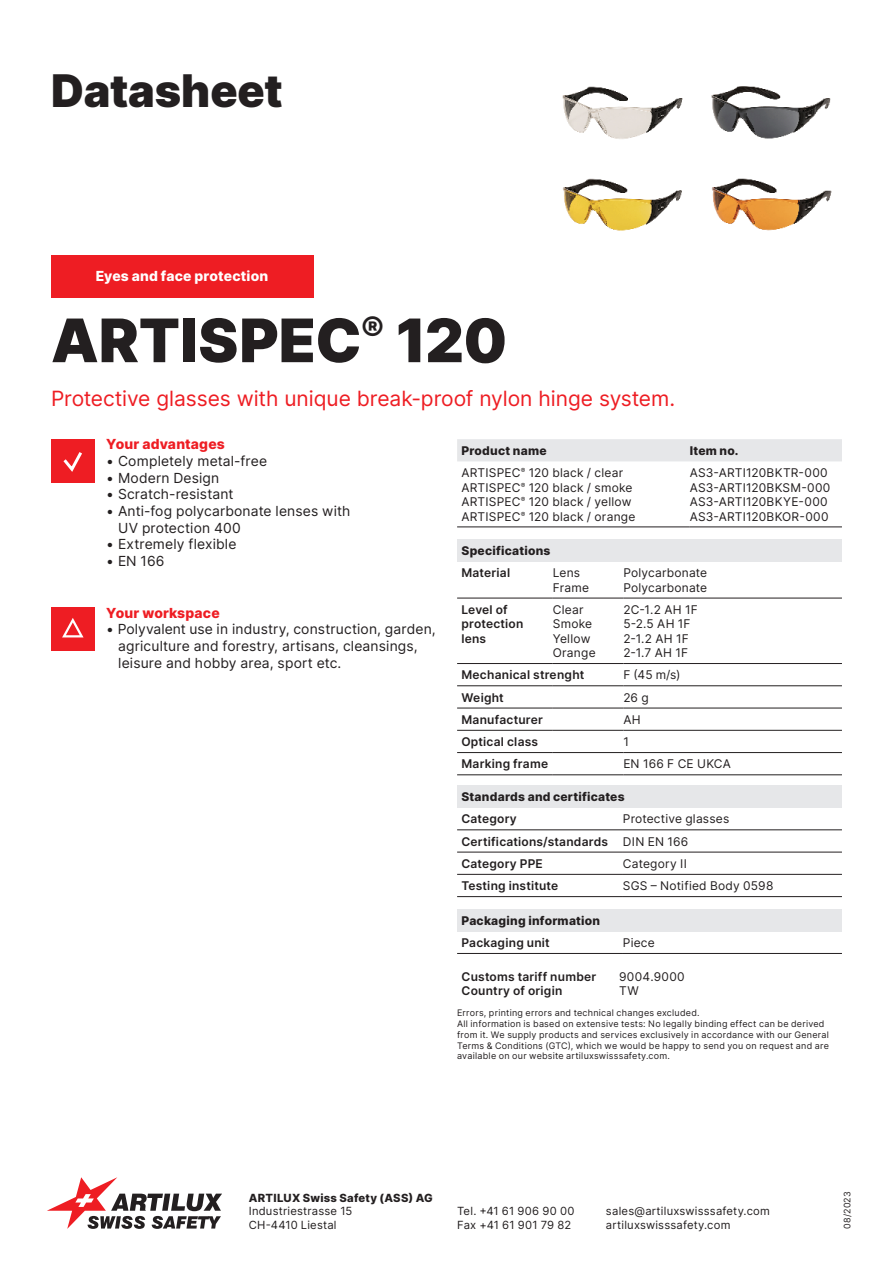
<style>
.page{position:relative;width:893px;height:1263px;background:#fff}
.page>*{position:absolute;margin:0;border:0;box-sizing:border-box;transform-origin:0 0}
.t1{font:900 60px "Inter";color:#231f20}
.t2{font:900 45px "Inter";letter-spacing:-.005em;color:#231f20}
.t3{font:21px "Inter";letter-spacing:-.005em;color:#ee1d23}
.t4{font:13.8px/16.6px "Inter";letter-spacing:.01em;color:#231f20}
.t5{font:800 13.8px "Inter";letter-spacing:.01em;color:#ee1d23}
.t6{font:800 13.8px "Inter";letter-spacing:.015em;color:#fff}
.t7{font:12px/14.4px "Inter";letter-spacing:.02em;color:#231f20}
.t8{font:600 12px/14.4px "Inter";letter-spacing:.02em;color:#231f20}
.t9{font:800 12px "Inter";letter-spacing:.02em;color:#231f20}
.t10{font:11.25px/13.5px "Inter";letter-spacing:.02em;color:#231f20}
.t11{font:800 11.25px "Inter";letter-spacing:.025em;color:#231f20}
.t12{font:9px/10.8px "Inter";letter-spacing:.03em;color:#231f20}
.s1{font-weight:400}
</style>
<div class="page">
<svg style="left:47px;top:1177px;width:174px;height:52px"></svg>
<div style="left:51px;top:255px;width:262px;height:43px;background:#ee1d23"></div>
<div style="left:51px;top:439px;width:44px;height:44px;background:#ee1d23"></div>
<svg style="left:63px;top:452px;width:19px;height:20px"></svg>
<div style="left:51px;top:607px;width:44px;height:44px;background:#ee1d23"></div>
<svg style="left:62px;top:618px;width:22px;height:19px"></svg>
<div style="left:457px;top:439px;width:385px;height:22px;background:#e6e7e9"></div>
<hr style="left:457px;top:527px;width:233px;height:1px;background:#231f20">
<hr style="left:690px;top:527px;width:152px;height:1px;background:#231f20">
<div style="left:457px;top:539px;width:385px;height:22px;background:#e6e7e9"></div>
<hr style="left:457px;top:598px;width:96px;height:1px;background:#231f20">
<hr style="left:553px;top:598px;width:70px;height:1px;background:#231f20">
<hr style="left:623px;top:598px;width:219px;height:1px;background:#231f20">
<hr style="left:457px;top:663px;width:96px;height:1px;background:#231f20">
<hr style="left:553px;top:663px;width:70px;height:1px;background:#231f20">
<hr style="left:623px;top:663px;width:219px;height:1px;background:#231f20">
<hr style="left:457px;top:685px;width:96px;height:1px;background:#231f20">
<hr style="left:553px;top:685px;width:70px;height:1px;background:#231f20">
<hr style="left:623px;top:685px;width:219px;height:1px;background:#231f20">
<hr style="left:457px;top:708px;width:96px;height:1px;background:#231f20">
<hr style="left:553px;top:708px;width:70px;height:1px;background:#231f20">
<hr style="left:623px;top:708px;width:219px;height:1px;background:#231f20">
<hr style="left:457px;top:730px;width:96px;height:1px;background:#231f20">
<hr style="left:553px;top:730px;width:70px;height:1px;background:#231f20">
<hr style="left:623px;top:730px;width:219px;height:1px;background:#231f20">
<hr style="left:457px;top:752px;width:96px;height:1px;background:#231f20">
<hr style="left:553px;top:752px;width:70px;height:1px;background:#231f20">
<hr style="left:623px;top:752px;width:219px;height:1px;background:#231f20">
<hr style="left:457px;top:774px;width:96px;height:1px;background:#231f20">
<hr style="left:553px;top:774px;width:70px;height:1px;background:#231f20">
<hr style="left:623px;top:774px;width:219px;height:1px;background:#231f20">
<div style="left:457px;top:785px;width:385px;height:22px;background:#e6e7e9"></div>
<hr style="left:457px;top:829px;width:166px;height:1px;background:#231f20">
<hr style="left:623px;top:829px;width:219px;height:1px;background:#231f20">
<hr style="left:457px;top:852px;width:166px;height:1px;background:#231f20">
<hr style="left:623px;top:852px;width:219px;height:1px;background:#231f20">
<hr style="left:457px;top:874px;width:166px;height:1px;background:#231f20">
<hr style="left:623px;top:874px;width:219px;height:1px;background:#231f20">
<hr style="left:457px;top:896px;width:166px;height:1px;background:#231f20">
<hr style="left:623px;top:896px;width:219px;height:1px;background:#231f20">
<div style="left:457px;top:909px;width:385px;height:22px;background:#e6e7e9"></div>
<hr style="left:457px;top:953px;width:166px;height:1px;background:#231f20">
<hr style="left:623px;top:953px;width:219px;height:1px;background:#231f20">
<img style="left:562px;top:86px;width:269px;height:53px">
<img style="left:562px;top:178px;width:270px;height:53px">
<h2 class="t2" style="left:51px;top:64px;width:233px">Datasheet</h2>
<p class="t6" style="left:96px;top:268px;width:174px">Eyes and face protection</p>
<h1 class="t1" style="left:51px;top:305px;width:458px">ARTISPEC<sup>®</sup> 120</h1>
<h3 class="t3" style="left:51px;top:385px;width:626px">Protective glasses with unique break-proof nylon hinge system.</h3>
<p class="t5" style="left:106px;top:436px;width:120px">Your advantages</p>
<p class="t4" style="left:106px;top:453px;width:162px">• Completely metal-free</p>
<p class="t4" style="left:106px;top:469px;width:115px">• Modern Design</p>
<p class="t4" style="left:106px;top:486px;width:129px">• Scratch-resistant</p>
<p class="t4" style="left:118px;top:503px;width:234px;text-indent:-12px">• Anti-fog polycarbonate lenses with<br>UV protection 400</p>
<p class="t4" style="left:106px;top:536px;width:132px">• Extremely flexible</p>
<p class="t4" style="left:106px;top:552px;width:60px">• EN 166</p>
<p class="t9" style="left:461px;top:444px;width:87px">Product name</p>
<p class="t9" style="left:690px;top:444px;width:50px">Item no.</p>
<p class="t7" style="left:461px;top:466px;width:176px">ARTISPEC<sup>®</sup> 120 black / clear<br>ARTISPEC<sup>®</sup> 120 black / smoke<br>ARTISPEC<sup>®</sup> 120 black / yellow<br>ARTISPEC<sup>®</sup> 120 black / orange</p>
<p class="t7" style="left:690px;top:465px;width:142px">AS3-ARTI120BKTR-000<br>AS3-ARTI120BKSM-000<br>AS3-ARTI120BKYE-000<br>AS3-ARTI120BKOR-000</p>
<p class="t9" style="left:461px;top:544px;width:91px">Specifications</p>
<p class="t8" style="left:461px;top:566px;width:50px">Material</p>
<p class="t7" style="left:553px;top:566px;width:38px">Lens<br>Frame</p>
<p class="t7" style="left:623px;top:566px;width:85px">Polycarbonate<br>Polycarbonate</p>
<p class="t8" style="left:461px;top:602px;width:64px">Level of protection lens</p>
<p class="t7" style="left:553px;top:602px;width:44px">Clear<br>Smoke<br>Yellow<br>Orange</p>
<p class="t7" style="left:623px;top:602px;width:76px">2C-1.2 AH 1F<br>5-2.5 AH 1F<br>2-1.2 AH 1F<br>2-1.7 AH 1F</p>
<p class="t8" style="left:461px;top:668px;width:125px">Mechanical strenght</p>
<p class="t7" style="left:623px;top:668px;width:59px">F (45 m/s)</p>
<p class="t8" style="left:461px;top:690px;width:44px">Weight</p>
<p class="t7" style="left:623px;top:690px;width:27px">26 g</p>
<p class="t8" style="left:461px;top:712px;width:83px">Manufacturer</p>
<p class="t7" style="left:623px;top:712px;width:19px">AH</p>
<p class="t8" style="left:461px;top:735px;width:78px">Optical class</p>
<p class="t7" style="left:623px;top:735px;width:7px">1</p>
<p class="t8" style="left:461px;top:757px;width:88px">Marking frame</p>
<p class="t7" style="left:623px;top:757px;width:109px">EN 166 F CE UKCA</p>
<p class="t9" style="left:461px;top:790px;width:165px">Standards and certificates</p>
<p class="t8" style="left:461px;top:812px;width:57px">Category</p>
<p class="t5" style="left:106px;top:604px;width:115px">Your workspace</p>
<p class="t4" style="left:118px;top:621px;width:319px;text-indent:-12px">• Polyvalent use in industry, construction, garden, agriculture and forestry, artisans, cleansings, leisure and hobby area, sport etc.</p>
<p class="t8" style="left:461px;top:808px;width:269px;line-height:22.2px;text-indent:162px"><span class="s1">Protective glasses<br></span>Certifications/standards <span class="s1">DIN EN 166<br></span>Category PPE</p>
<p class="t7" style="left:623px;top:856px;width:65px">Category II</p>
<p class="t8" style="left:461px;top:879px;width:98px">Testing institute</p>
<p class="t7" style="left:623px;top:878px;width:152px">SGS – Notified Body 0598</p>
<p class="t9" style="left:461px;top:913px;width:140px">Packaging information</p>
<p class="t8" style="left:461px;top:935px;width:90px">Packaging unit</p>
<p class="t7" style="left:623px;top:935px;width:33px">Piece</p>
<p class="t8" style="left:462px;top:969px;width:136px">Customs tariff number</p>
<p class="t7" style="left:619px;top:969px;width:67px">9004.9000</p>
<p class="t8" style="left:462px;top:983px;width:102px">Country of origin</p>
<p class="t7" style="left:619px;top:983px;width:21px">TW</p>
<p class="t12" style="left:457px;top:1007px;width:373px">Errors, printing errors and technical changes excluded.<br>All information is based on extensive tests: No legally binding effect can be derived from it. We supply products and services exclusively in accordance with our General Terms &amp; Conditions (GTC), which we would be happy to send you on request and are available on our website artiluxswisssafety.com.</p>
<p class="t11" style="left:249px;top:1190px;width:186px">ARTILUX Swiss Safety (ASS) AG</p>
<p class="t10" style="left:249px;top:1204px;width:105px">Industriestrasse 15<br>CH-4410 Liestal</p>
<p class="t10" style="left:457px;top:1204px;width:119px">Tel. +41 61 906 90 00<br>Fax +41 61 901 79 82</p>
<p class="t10" style="left:606px;top:1204px;width:165px">sales@artiluxswisssafety.com artiluxswisssafety.com</p>
<p class="t12" style="left:842px;top:1229px;width:39px;rotate:-90deg">08/2023</p>
</div>
